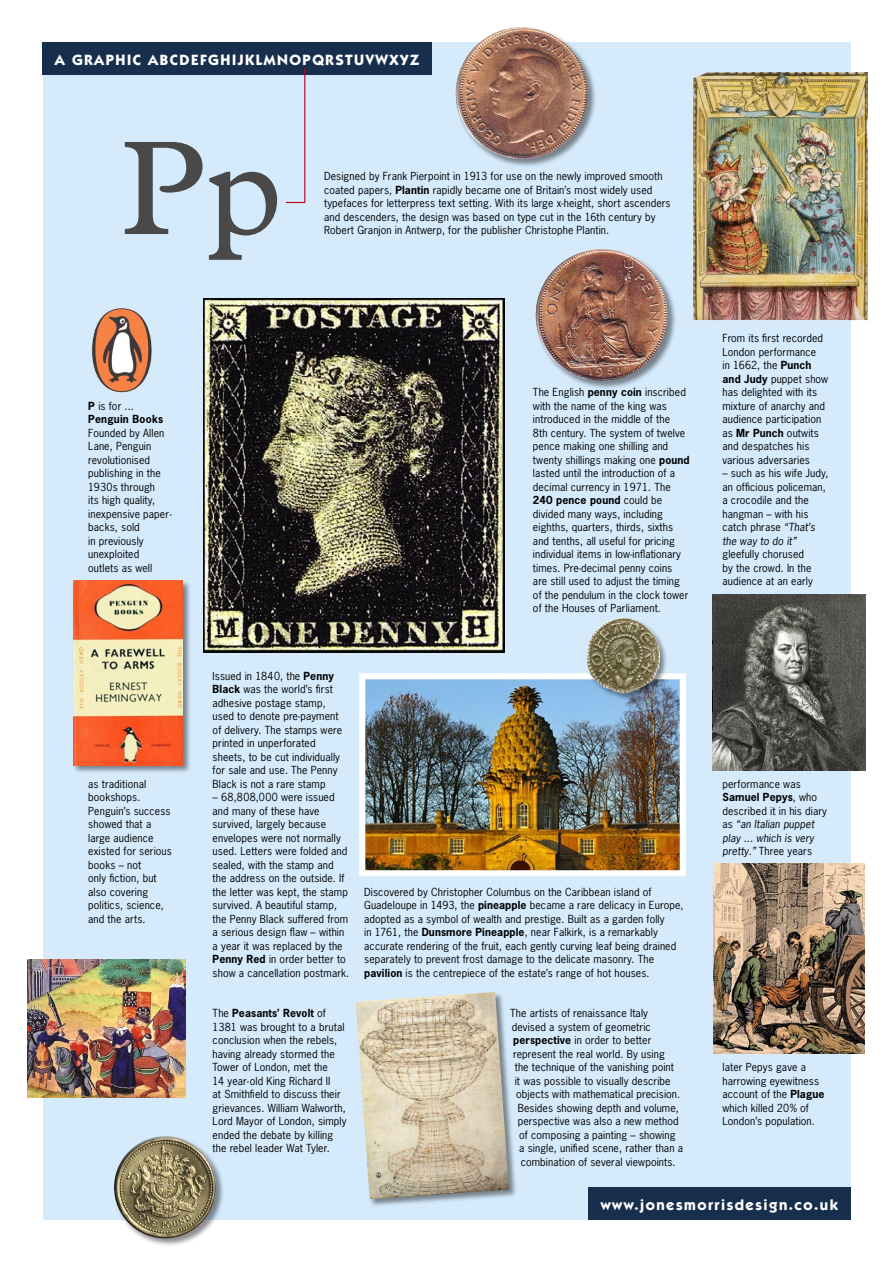
<style>
.page{position:relative;width:893px;height:1263px;background:#fff}
.page>*{position:absolute;margin:0;border:0;box-sizing:border-box;transform-origin:0 0}
.t1{font:135px "Plantin";color:#494949}
.t2{font:700 15px "Itc Kabel";letter-spacing:.1em;color:#fff}
.t3{font:10.5px/13.5px "News Gothic";letter-spacing:.01em;color:#000}
.t4{font:700 10.5px/13.5px "News Gothic";letter-spacing:.02em;color:#000}
.s1{font-weight:700}
.s2{font-weight:400}
.s3{font-style:italic}
</style>
<div class="page">
<div style="left:43px;top:43px;width:807px;height:1177px;background:#d5ebfc"></div>
<div style="left:43px;top:43px;width:389px;height:32px;background:#172f4c"></div>
<div style="left:588px;top:1187px;width:262px;height:33px;background:#172f4c"></div>
<svg style="left:285px;top:68px;width:21px;height:136px"></svg>
<div style="left:535px;top:248px;width:142px;height:143px;background:#000;opacity:.45"></div>
<img style="left:536px;top:249px;width:132px;height:132px;border-radius:50%">
<div style="left:455px;top:26px;width:142px;height:143px;background:#000;opacity:.45"></div>
<img style="left:456px;top:27px;width:132px;height:132px;border-radius:50%">
<div style="left:113px;top:1135px;width:113px;height:113px;background:#000;opacity:.45"></div>
<img style="left:114px;top:1136px;width:102px;height:102px;border-radius:50%">
<img style="left:203px;top:298px;width:301px;height:354px">
<img style="left:92px;top:308px;width:60px;height:85px">
<div style="left:72px;top:579px;width:120px;height:196px;background:#000;opacity:.45"></div>
<img style="left:73px;top:580px;width:109px;height:185px">
<img style="left:366px;top:680px;width:313px;height:189px">
<div style="left:359px;top:673px;width:327px;height:203px;border:6px solid #fff"></div>
<div style="left:585px;top:616px;width:84px;height:86px;background:#000;opacity:.45"></div>
<img style="left:581px;top:616px;width:82px;height:80px">
<div style="left:354px;top:991px;width:165px;height:218px;background:#000;opacity:.45"></div>
<img style="left:356px;top:992px;width:153px;height:207px">
<img style="left:28px;top:960px;width:157px;height:137px">
<img style="left:693px;top:67px;width:175px;height:257px">
<img style="left:712px;top:594px;width:153px;height:176px">
<img style="left:714px;top:864px;width:151px;height:190px">
<h2 class="t2" style="left:55px;top:51px;width:366px">A GRAPHIC ABCDEFGHIJKLMNOPQRSTUVWXYZ</h2>
<h1 class="t1" style="left:120px;top:111px;width:164px">Pp</h1>
<p class="t3" style="left:324px;top:169px;width:348px">Designed by Frank Pierpoint in 1913 for use on the newly improved smooth coated papers, <span class="s1">Plantin</span> rapidly became one of Britain’s most widely used typefaces for letterpress text setting. With its large x-height, short ascenders and descenders, the design was based on type cut in the 16th century by Robert Granjon in Antwerp, for the publisher Christophe Plantin.</p>
<p class="t4" style="left:88px;top:399px;width:76px">P <span class="s2">is for ...<br></span>Penguin Books</p>
<p class="t3" style="left:88px;top:425px;width:85px">Founded by Allen<br>Lane, Penguin revolutionised publishing in the<br>1930s through<br>its high quality, inexpensive paper - backs, sold<br>in previously unexploited outlets as well</p>
<p class="t3" style="left:533px;top:385px;width:158px">The English <span class="s1">penny coin</span> inscribed with the name of the king was introduced in the middle of the<br>8th century. The system of twelve pence making one shilling and twenty shillings making one <span class="s1">pound </span>lasted until the introduction of a decimal currency in 1971. The<br><span class="s1">240 pence pound</span> could be divided many ways, including eighths, quarters, thirds, sixths and tenths, all useful for pricing individual items in low-inflationary times. Pre-decimal penny coins<br>are still used to adjust the timing of the pendulum in the clock tower of the Houses of Parliament.</p>
<p class="t3" style="left:88px;top:776px;width:85px">as traditional bookshops.<br>Penguin’s success showed that a large audience existed for serious books – not<br>only fiction, but also covering politics, science, and the arts.</p>
<p class="t3" style="left:213px;top:668px;width:131px">Issued in 1840, the <span class="s1">Penny<br>Black</span> was the world’s first adhesive postage stamp, used to denote pre-payment of delivery. The stamps were printed in unperforated sheets, to be cut individually for sale and use. The Penny<br>Black is not a rare stamp</p>
<p class="t3" style="left:213px;top:790px;width:138px">– 68,808,000 were issued and many of these have survived, largely because envelopes were not normally used. Letters were folded and sealed, with the stamp and the address on the outside. If the letter was kept, the stamp survived. A beautiful stamp, the Penny Black suffered from a serious design flaw – within a year it was replaced by the<br><span class="s1">Penny Red</span> in order better to show a cancellation postmark.</p>
<p class="t3" style="left:213px;top:1006px;width:135px">The <span class="s1">Peasants’ Revolt</span> of<br>1381 was brought to a brutal conclusion when the rebels, having already stormed the<br>Tower of London, met the<br>14 year- old King Richard II<br>at Smithfield to discuss their grievances. William Walworth,<br>Lord Mayor of London, simply ended the debate by killing the rebel leader Wat Tyler.</p>
<p class="t3" style="left:364px;top:884px;width:321px">Discovered by Christopher Columbus on the Caribbean island of Guadeloupe in 1493, the <span class="s1">pineapple</span> became a rare delicacy in Europe, adopted as a symbol of wealth and prestige. Built as a garden folly<br>in 1761, the <span class="s1">Dunsmore Pineapple</span>, near Falkirk, is a remarkably accurate rendering of the fruit, each gently curving leaf being drained separately to prevent frost damage to the delicate masonry. The <span class="s1">pavilion</span> is the centrepiece of the estate’s range of hot houses.</p>
<p class="t3" style="left:510px;top:1006px;width:139px">The artists of renaissance Italy</p>
<p class="t3" style="left:512px;top:1019px;width:141px">devised a system of geometric</p>
<p class="t3" style="left:513px;top:1033px;width:140px"><span class="s1">perspective</span> in order to better</p>
<p class="t3" style="left:513px;top:1046px;width:153px">represent the real world. By using</p>
<p class="t3" style="left:515px;top:1060px;width:161px">the technique of the vanishing point</p>
<p class="t3" style="left:515px;top:1073px;width:157px">it was possible to visually describe</p>
<p class="t3" style="left:516px;top:1087px;width:165px">objects with mathematical precision.</p>
<p class="t3" style="left:518px;top:1100px;width:163px">Besides showing depth and volume,</p>
<p class="t3" style="left:518px;top:1114px;width:162px">perspective was also a new method</p>
<p class="t3" style="left:519px;top:1127px;width:158px">of composing a painting – showing</p>
<p class="t3" style="left:519px;top:1141px;width:165px">a single, unified scene, rather than a</p>
<p class="t3" style="left:521px;top:1154px;width:156px">combination of several viewpoints.</p>
<p class="t3" style="left:722px;top:331px;width:107px">From its first recorded<br>London performance<br>in 1662, the <span class="s1">Punch and Judy</span> puppet show has delighted with its mixture of anarchy and audience participation as <span class="s1">Mr Punch</span> outwits and despatches his various adversaries</p>
<p class="t3" style="left:722px;top:466px;width:107px">– such as his wife Judy, an officious policeman, a crocodile and the hangman – with his catch phrase <span class="s3">“ That’s the way to do it ”</span></p>
<p class="t3" style="left:722px;top:547px;width:92px">gleefully chorused by the crowd. In the audience at an early</p>
<p class="t3" style="left:722px;top:776px;width:106px">performance was<br><span class="s1">Samuel Pepys</span>, who described it in his diary as <span class="s3">“ an Italian puppet play ... which is very pretty.”</span> Three years</p>
<p class="t3" style="left:722px;top:1060px;width:103px">later Pepys gave a harrowing eyewitness account of the <span class="s1">Plague </span>which killed 20% of<br>London’s population.</p>
<h2 class="t2" style="left:601px;top:1195px;width:239px">www.jonesmorrisdesign.co.uk</h2>
</div>
